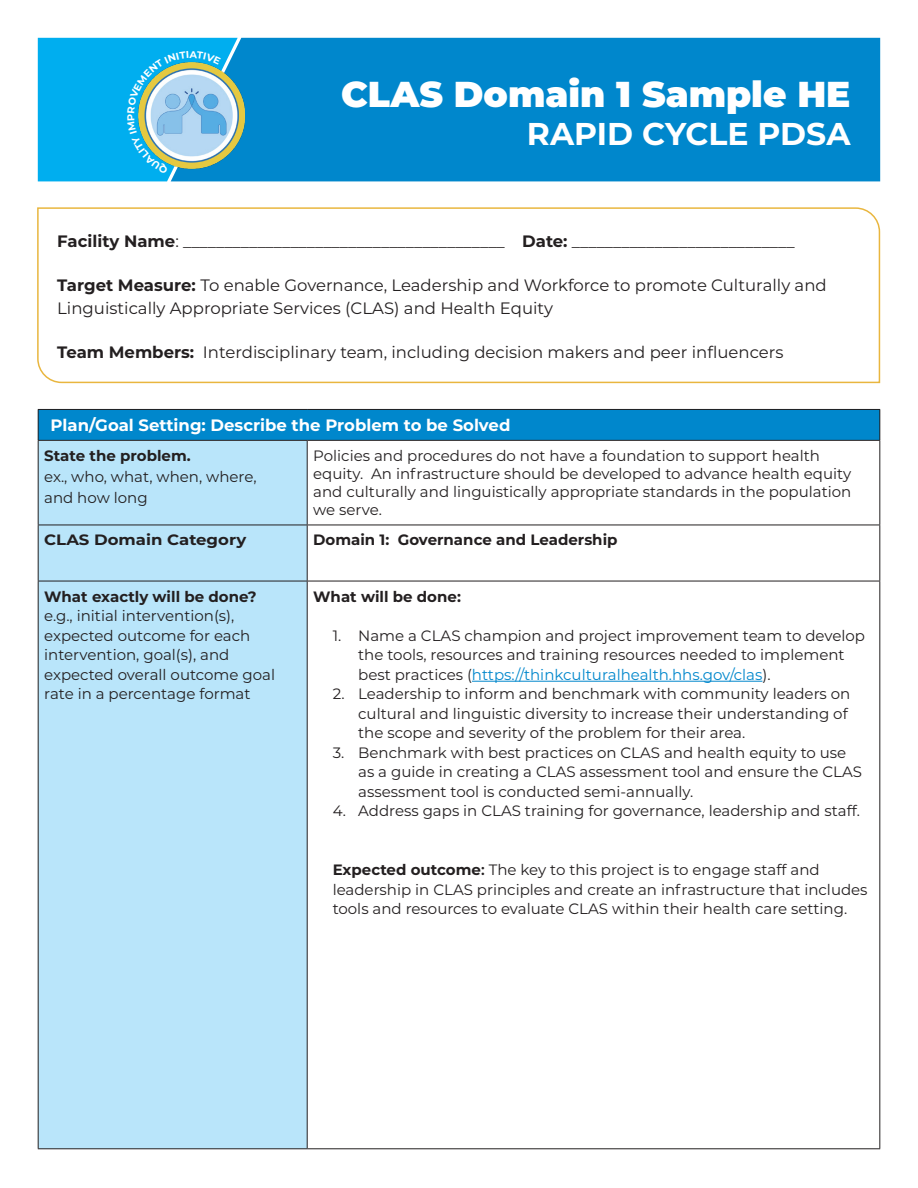
<style>
.page{position:relative;width:918px;height:1188px;background:#fff}
.page>*{position:absolute;margin:0;border:0;box-sizing:border-box;transform-origin:0 0}
.t1{font:900 36px "Montserrat";color:#fff}
.t2{font:700 31.5px "Montserrat";color:#fff}
.t3{font:16.5px/22.5px "Montserrat";color:#231f20}
.Table_Paragraph{font:700 16.5px "Montserrat";color:#fff}
.Body_Text{font:15px/19.5px "Montserrat";color:#231f20}
.Table_Paragraph-2{font:15px/19.5px "Montserrat";color:#231f20}
.Table_Paragraph-3{font:700 15px "Montserrat";color:#231f20}
.Table_Paragraph-4{font:700 15px "Montserrat";color:#231f20;scale:1.1 1}
.Body_Text-2{font:700 15px "Montserrat";color:#231f20}
.s1{font-weight:700}
.s2{color:#0087cc}
.s3{font-weight:600}
</style>
<div class="page">
<div style="left:238px;top:38px;width:642px;height:143px;background:#0087cc"></div>
<svg style="left:37px;top:207px;width:844px;height:177px"></svg>
<img style="left:238px;top:62px;width:7px;height:107px">
<div style="left:38px;top:409px;width:842px;height:31px;background:#0087cc"></div>
<div style="left:39px;top:441px;width:268px;height:707px;background:#b9e5fa"></div>
<hr style="left:38px;top:409px;width:269px;height:1px;background:#231f20">
<hr style="left:38px;top:410px;width:1px;height:30px;background:#231f20">
<hr style="left:307px;top:409px;width:573px;height:1px;background:#231f20">
<hr style="left:879px;top:410px;width:1px;height:30px;background:#231f20">
<hr style="left:38px;top:440px;width:269px;height:1px;background:#231f20">
<hr style="left:38px;top:441px;width:1px;height:84px;background:#231f20">
<hr style="left:307px;top:440px;width:573px;height:1px;background:#231f20">
<hr style="left:307px;top:441px;width:1px;height:84px;background:#231f20">
<hr style="left:879px;top:441px;width:1px;height:84px;background:#231f20">
<hr style="left:38px;top:525px;width:269px;height:1px;background:#231f20">
<hr style="left:38px;top:525px;width:1px;height:56px;background:#231f20">
<hr style="left:307px;top:525px;width:573px;height:1px;background:#231f20">
<hr style="left:307px;top:525px;width:1px;height:56px;background:#231f20">
<hr style="left:879px;top:525px;width:1px;height:56px;background:#231f20">
<hr style="left:38px;top:581px;width:269px;height:1px;background:#231f20">
<hr style="left:38px;top:581px;width:1px;height:567px;background:#231f20">
<hr style="left:307px;top:581px;width:573px;height:1px;background:#231f20">
<hr style="left:307px;top:581px;width:1px;height:567px;background:#231f20">
<hr style="left:879px;top:581px;width:1px;height:567px;background:#231f20">
<hr style="left:38px;top:1148px;width:269px;height:1px;background:#231f20">
<hr style="left:307px;top:1148px;width:573px;height:1px;background:#231f20">
<hr style="left:472px;top:681px;width:290px;height:1px;background:#0087cc">
<svg style="left:38px;top:38px;width:200px;height:143px;background:#38b5e1"></svg>
<p class="t1" style="left:341px;top:67px;width:511px">CLAS Domain 1 Sample HE</p>
<p class="t2" style="left:527px;top:111px;width:325px">RAPID CYCLE PDSA</p>
<p class="t3" style="left:57px;top:229px;width:739px"><span class="s1">Facility Name</span>: _______________________________________ <span class="s1">Date:</span> ___________________________</p>
<p class="t3" style="left:57px;top:273px;width:771px"><span class="s1">Target Measure:</span> To enable Governance, Leadership and Workforce to promote Culturally and<br>Linguistically Appropriate Services (CLAS) and Health Equity</p>
<p class="t3" style="left:57px;top:340px;width:728px"><span class="s1">Team Members:</span> Interdisciplinary team, including decision makers and peer influencers</p>
<p class="Table_Paragraph" style="left:51px;top:414px;width:461px">Plan/Goal Setting: Describe the Problem to be Solved</p>
<p class="Table_Paragraph-3" style="left:44px;top:445px;width:148px">State the problem.</p>
<p class="Table_Paragraph-2" style="left:44px;top:466px;width:214px;line-height:21px">ex., who, what, when, where, and how long</p>
<p class="Body_Text" style="left:313px;top:446px;width:540px;line-height:18px">Policies and procedures do not have a foundation to support health equity. An infrastructure should be developed to advance health equity and culturally and linguistically appropriate standards in the population we serve.</p>
<p class="Table_Paragraph-4" style="left:44px;top:529px;width:185px">CLAS Domain Category</p>
<p class="Table_Paragraph-3" style="left:313px;top:529px;width:306px">Domain 1: Governance and Leadership</p>
<p class="Table_Paragraph-3" style="left:44px;top:585px;width:214px">What exactly will be done?</p>
<p class="Table_Paragraph-2" style="left:44px;top:605px;width:232px">e.g., initial intervention(s), expected outcome for each intervention, goal(s), and expected overall outcome goal rate in a percentage format</p>
<p class="Body_Text-2" style="left:313px;top:585px;width:149px">What will be done:</p>
<p class="Body_Text" style="left:358px;top:625px;width:508px;text-indent:-26px">1. Name a CLAS champion and project improvement team to develop the tools, resources and training resources needed to implement best practices (<span class="s2">https://thinkculturalhealth.hhs.gov/clas</span>).</p>
<p class="Body_Text" style="left:358px;top:684px;width:494px;text-indent:-26px">2. Leadership to inform and benchmark with community leaders on cultural and linguistic diversity to increase their understanding of the scope and severity of the problem for their area.</p>
<p class="Body_Text" style="left:358px;top:742px;width:505px;text-indent:-26px">3. Benchmark with best practices on CLAS and health equity to use as a guide in creating a CLAS assessment tool and ensure the CLAS assessment tool is conducted semi-annually.</p>
<p class="Body_Text" style="left:333px;top:801px;width:529px">4. Address gaps in CLAS training for governance, leadership and staff.</p>
<p class="Body_Text" style="left:333px;top:860px;width:536px"><span class="s1">Expected outcome</span><span class="s3">:</span> The key to this project is to engage staff and leadership in CLAS principles and create an infrastructure that includes tools and resources to evaluate CLAS within their health care setting.</p>
</div>
